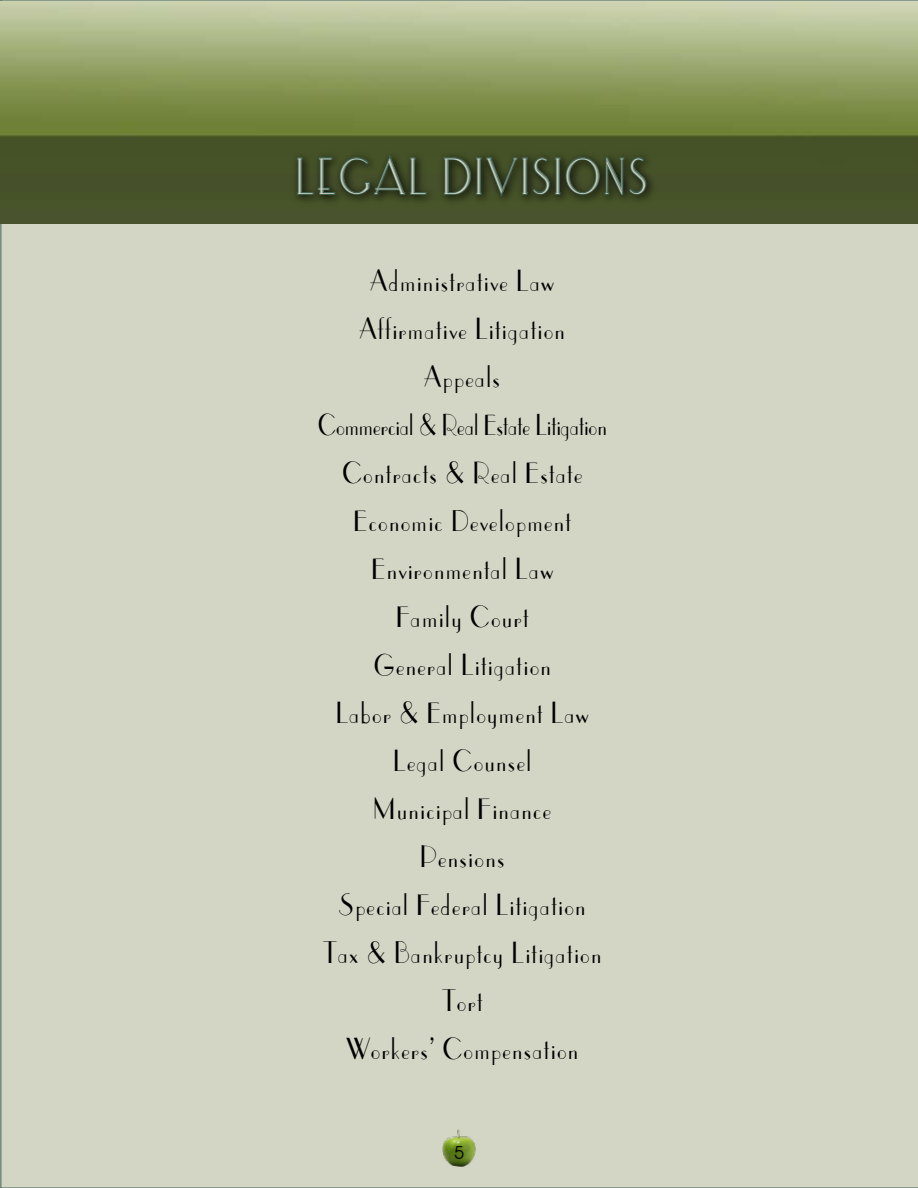
<style>
.page{position:relative;width:918px;height:1188px;background:#fff}
.page>*{position:absolute;margin:0;border:0;box-sizing:border-box;transform-origin:0 0}
.t1{font:49.35px "Elisia Inline";letter-spacing:.1em;color:#d3d6c5;scale:.9 1}
.t2{font:29.7px/48px "Weekend In Paris";letter-spacing:.05em;color:#000;text-align:center;scale:.91 1}
.t3{font:29.4px "Weekend In Paris";color:#000;scale:.84 1}
.t4{font:18px "Avant Garde IT Cby BT";color:#000}
</style>
<div class="page">
<div style="left:1px;top:0;width:917px;height:1188px;background:#d3d6c5"></div>
<img style="left:0;top:2px;width:918px;height:222px">
<img style="left:443px;top:1129px;width:32px;height:38px">
<svg style="left:290px;top:150px;width:368px;height:57px"></svg>
<svg style="left:296px;top:116px;width:352px;height:108px"></svg>
<h1 class="t1" style="left:297px;top:151px;width:224px">LEGAL DIVISIONS</h1>
<p class="t2" style="left:360px;top:257px;width:227px">Administrative Law<br>Affirmative Litigation<br>Appeals</p>
<p class="t3" style="left:318px;top:409px;width:346px">Commercial &amp; Real Estate Litigation</p>
<p class="t2" style="left:323px;top:449px;width:307px">Contracts &amp; Real Estate<br>Economic Development<br>Environmental Law<br>Family Court<br>General Litigation<br>Labor &amp; Employment Law<br>Legal Counsel<br>Municipal Finance<br>Pensions<br>Special Federal Litigation<br>Tax &amp; Bankruptcy Litigation<br>Tort<br>Workers’ Compensation</p>
<p class="t4" style="left:454px;top:1142px;width:12px">5</p>
</div>
